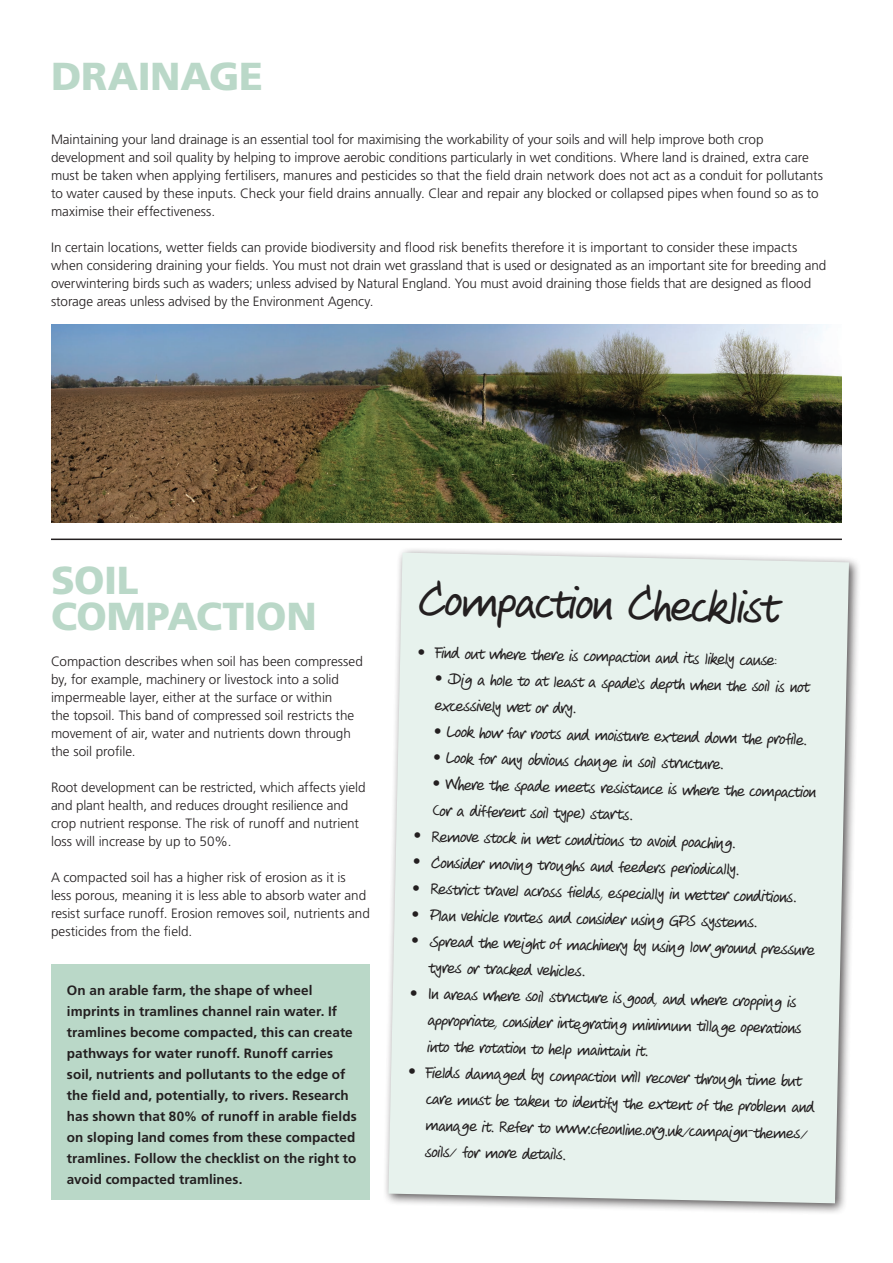
<style>
.page{position:relative;width:893px;height:1263px;background:#fff}
.page>*{position:absolute;margin:0;border:0;box-sizing:border-box;transform-origin:0 0}
.t1{font:46.5px "Veneto Handwriting";color:#231f20}
.t2{font:900 39px/36px "Frutiger LT Std";letter-spacing:-.01em;color:#bad8c8}
.t3{font:16.5px/26.1px "Veneto Handwriting";color:#231f20}
.Normal__Web{font:300 13.5px/18px "Frutiger LT Std";letter-spacing:-.005em;color:#231f20}
.t4{font:700 13.5px/21px "Frutiger LT Std";letter-spacing:.005em;color:#231f20}
</style>
<div class="page">
<div style="left:51px;top:964px;width:319px;height:235px;background:#bad8c8"></div>
<hr style="left:51px;top:539px;width:791px;height:1px;background:#231f20">
<div style="left:382px;top:547px;width:479px;height:668px;background:#231f20;opacity:.75"></div>
<div style="left:388px;top:553px;width:461px;height:650px;background:#e7f2ed"></div>
<img style="left:51px;top:324px;width:791px;height:198px">
<p class="t2" style="left:51px;top:58px;width:214px">DRAINAGE</p>
<p class="Normal__Web" style="left:51px;top:131px;width:774px">Maintaining your land drainage is an essential tool for maximising the workability of your soils and will help improve both crop development and soil quality by helping to improve aerobic conditions particularly in wet conditions. Where land is drained, extra care must be taken when applying fertilisers, manures and pesticides so that the field drain network does not act as a conduit for pollutants to water caused by these inputs. Check your field drains annually. Clear and repair any blocked or collapsed pipes when found so as to maximise their effectiveness.</p>
<p class="Normal__Web" style="left:51px;top:239px;width:777px">In certain locations, wetter fields can provide biodiversity and flood risk benefits therefore it is important to consider these impacts when considering draining your fields. You must not drain wet grassland that is used or designated as an important site for breeding and overwintering birds such as waders; unless advised by Natural England. You must avoid draining those fields that are designed as flood storage areas unless advised by the Environment Agency.</p>
<p class="t2" style="left:51px;top:562px;width:267px">SOIL<br>COMPACTION</p>
<p class="Normal__Web" style="left:51px;top:653px;width:313px">Compaction describes when soil has been compressed by, for example, machinery or livestock into a solid impermeable layer, either at the surface or within<br>the topsoil. This band of compressed soil restricts the movement of air, water and nutrients down through the soil profile.</p>
<p class="Normal__Web" style="left:51px;top:779px;width:316px">Root development can be restricted, which affects yield and plant health, and reduces drought resilience and crop nutrient response. The risk of runoff and nutrient loss will increase by up to 50%.</p>
<p class="Normal__Web" style="left:51px;top:869px;width:320px">A compacted soil has a higher risk of erosion as it is<br>less porous, meaning it is less able to absorb water and resist surface runoff. Erosion removes soil, nutrients and pesticides from the field.</p>
<p class="t4" style="left:67px;top:980px;width:291px">On an arable farm, the shape of wheel imprints in tramlines channel rain water. If tramlines become compacted, this can create pathways for water runoff. Runoff carries soil, nutrients and pollutants to the edge of the field and, potentially, to rivers. Research has shown that 80% of runoff in arable fields on sloping land comes from these compacted tramlines. Follow the checklist on the right to avoid compacted tramlines.</p>
<p class="t1" style="left:419px;top:575px;width:360px;rotate:1deg">Compaction Checklist</p>
<p class="t3" style="left:418px;top:641px;width:361px;rotate:1deg">• Find out where there is compaction and its likely cause:</p>
<p class="t3" style="left:435px;top:667px;width:376px;line-height:25.7px;rotate:1deg">• Dig a hole to at least a spade’s depth when the soil is not excessively wet or dry.</p>
<p class="t3" style="left:434px;top:720px;width:374px;rotate:1deg">• Look how far roots and moisture extend down the profile.</p>
<p class="t3" style="left:434px;top:746px;width:291px;rotate:1deg">• Look for any obvious chan ge in soil structure.</p>
<p class="t3" style="left:433px;top:772px;width:385px;rotate:1deg">• Where the spade meets resistance is where the compaction (or a different soil type) starts.</p>
<p class="t3" style="left:414px;top:824px;width:323px;rotate:1deg">• Remove stock in wet conditions to avoid poachin g.</p>
<p class="t3" style="left:413px;top:850px;width:327px;rotate:1deg">• Consider movin g trou ghs and feeders periodically.</p>
<p class="t3" style="left:413px;top:877px;width:385px;rotate:1deg">• Restrict travel across fields, especially in wetter conditions.</p>
<p class="t3" style="left:412px;top:903px;width:347px;rotate:1deg">• Plan vehicle routes and consider usin g GPS systems.</p>
<p class="t3" style="left:430px;top:930px;width:386px;text-indent:-18px;rotate:1deg">• Spread the weight of machinery by usin g low ground pressure tyres or tracked vehicles.</p>
<p class="t3" style="left:428px;top:982px;width:375px;text-indent:-18px;rotate:1deg">• In areas where soil structure is good, and where croppin g is appropriate, consider integratin g minimum tilla ge operations into the rotation to help maintain it.</p>
<p class="t3" style="left:427px;top:1061px;width:390px;text-indent:-18px;rotate:1deg">• Fields dama ged by compaction will recover throu gh time but care must be taken to identify the extent of the problem and mana ge it. Refer to www.cfeonline.org.uk/campaign-themes/ soils/ for more details.</p>
</div>
